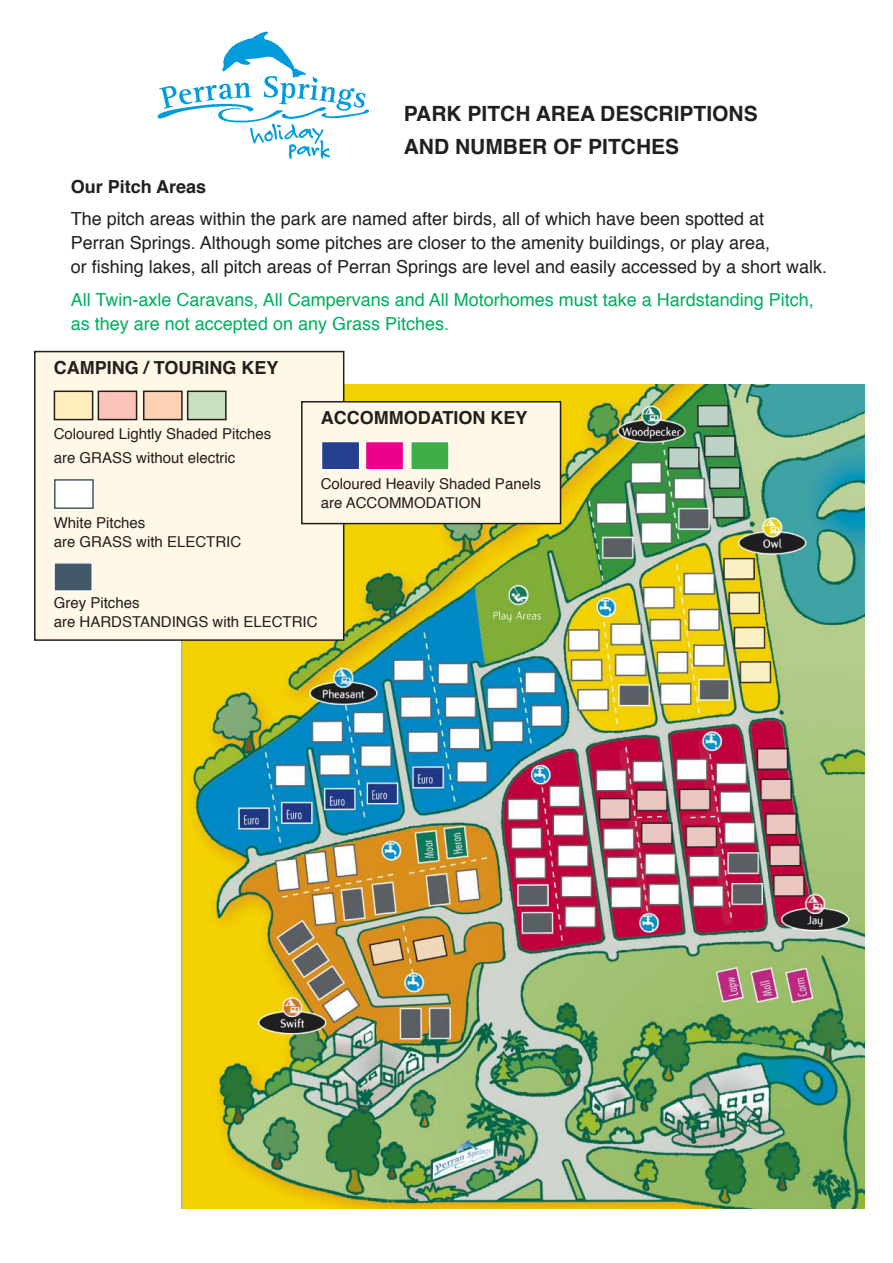
<style>
.page{position:relative;width:893px;height:1263px;background:#fff}
.page>*{position:absolute;margin:0;border:0;box-sizing:border-box;transform-origin:0 0}
.t1{font:700 21px/32.5px "Helvetica";color:#221f1f}
.t2{font:18px/24px "Helvetica";color:#221f1f}
.t3{font:18px/24px "Helvetica";color:#00ad5f}
.t4{font:700 18px "Helvetica";color:#221f1f}
.t5{font:15px/19.5px "Helvetica";color:#221f1f}
</style>
<div class="page">
<img style="left:181px;top:384px;width:683px;height:825px">
<img style="left:158px;top:32px;width:211px;height:127px">
<div style="left:35px;top:352px;width:309px;height:288px;background:#fff8e6"></div>
<div style="left:34px;top:351px;width:310px;height:290px;border:2px solid #221f1f"></div>
<div style="left:54px;top:391px;width:39px;height:29px;background:#ffedbc"></div>
<div style="left:54px;top:391px;width:39px;height:29px;border:2px solid #221f1f"></div>
<div style="left:98px;top:391px;width:39px;height:29px;background:#fac3ba"></div>
<div style="left:98px;top:391px;width:39px;height:29px;border:2px solid #221f1f"></div>
<div style="left:144px;top:391px;width:38px;height:29px;background:#fdd2b4"></div>
<div style="left:143px;top:391px;width:40px;height:29px;border:2px solid #221f1f"></div>
<div style="left:188px;top:391px;width:38px;height:29px;background:#c7e0bf"></div>
<div style="left:187px;top:391px;width:40px;height:29px;border:2px solid #221f1f"></div>
<div style="left:55px;top:480px;width:38px;height:28px;background:#fff"></div>
<div style="left:54px;top:479px;width:40px;height:30px;border:2px solid #435969"></div>
<div style="left:54px;top:563px;width:38px;height:28px;background:#435969"></div>
<div style="left:53px;top:562px;width:40px;height:30px;border:2px solid #fff"></div>
<div style="left:302px;top:402px;width:259px;height:122px;background:#fff8e6"></div>
<div style="left:301px;top:401px;width:260px;height:123px;border:2px solid #221f1f"></div>
<div style="left:321px;top:441px;width:39px;height:29px;background:#24408e"></div>
<div style="left:321px;top:441px;width:39px;height:29px;border:2px solid #fff"></div>
<div style="left:365px;top:441px;width:39px;height:29px;background:#ec008b"></div>
<div style="left:365px;top:441px;width:39px;height:29px;border:2px solid #fff"></div>
<div style="left:411px;top:441px;width:38px;height:29px;background:#3fad48"></div>
<div style="left:410px;top:441px;width:40px;height:29px;border:2px solid #fff"></div>
<p class="t1" style="left:404px;top:100px;width:355px">PARK PITCH AREA DESCRIPTIONS<br>AND NUMBER OF PITCHES</p>
<p class="t4" style="left:71px;top:179px;width:137px">Our Pitch Areas</p>
<p class="t2" style="left:71px;top:209px;width:758px">The pitch areas within the park are named after birds, all of which have been spotted at<br>Perran Springs. Although some pitches are closer to the amenity buildings, or play area,<br>or fishing lakes, all pitch areas of Perran Springs are level and easily accessed by a short walk.</p>
<p class="t3" style="left:71px;top:289px;width:745px">All Twin-axle Caravans, All Campervans and All Motorhomes must take a Hardstanding Pitch, as they are not accepted on any Grass Pitches.</p>
<p class="t4" style="left:54px;top:360px;width:226px">CAMPING / TOURING KEY</p>
<p class="t5" style="left:54px;top:423px;width:219px;line-height:24px">Coloured Lightly Shaded Pitches are GRASS without electric</p>
<p class="t5" style="left:54px;top:514px;width:189px">White Pitches<br>are GRASS with ELECTRIC</p>
<p class="t4" style="left:321px;top:410px;width:208px">ACCOMMODATION KEY</p>
<p class="t5" style="left:321px;top:475px;width:222px">Coloured Heavily Shaded Panels are ACCOMMODATION</p>
<p class="t5" style="left:54px;top:594px;width:265px">Grey Pitches<br>are HARDSTANDINGS with ELECTRIC</p>
</div>
